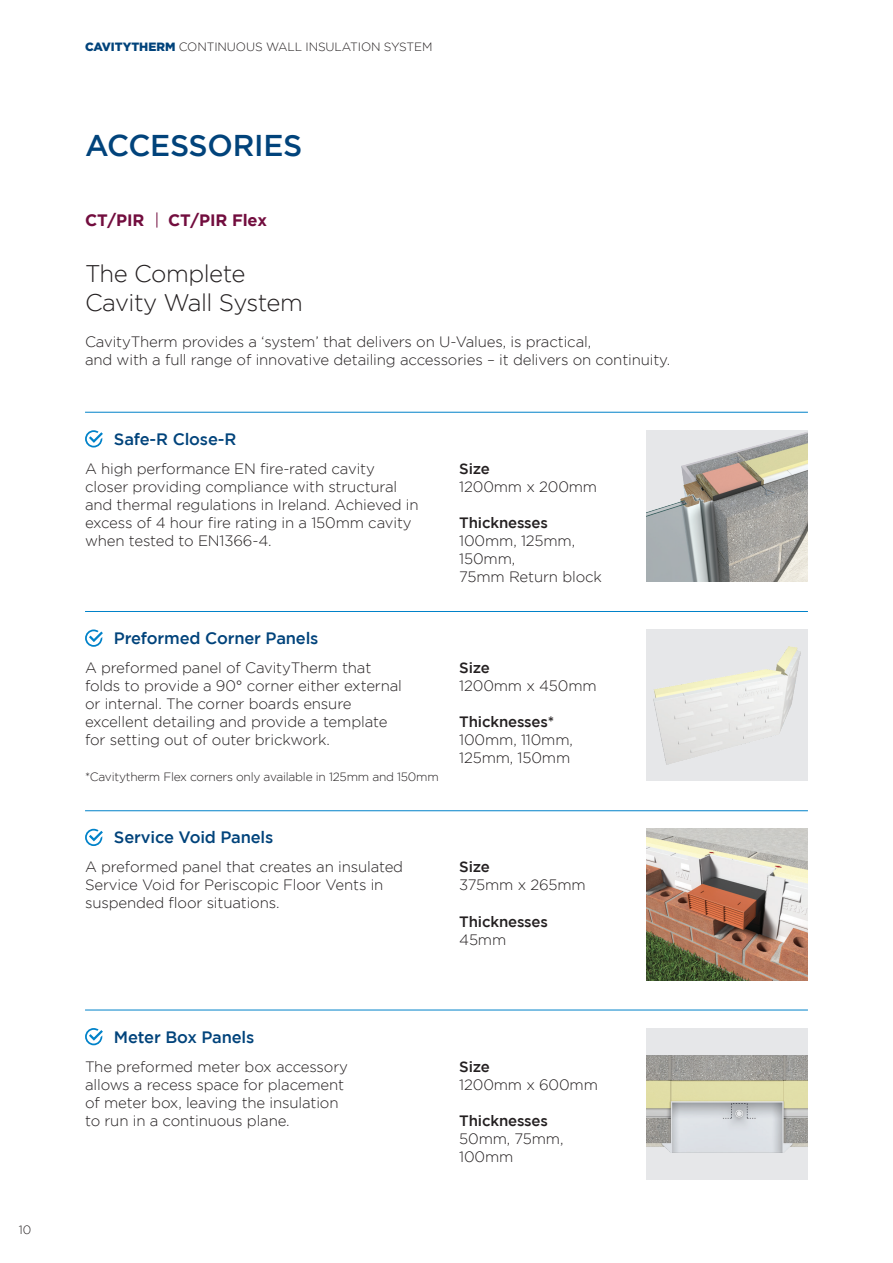
<style>
.page{position:relative;width:893px;height:1263px;background:#fff}
.page>*{position:absolute;margin:0;border:0;box-sizing:border-box;transform-origin:0 0}
.t1{font:500 30px "Gotham";letter-spacing:-.01em;color:#01437b}
.t2{font:300 24px "Gotham";letter-spacing:-.02em;color:#231f20}
.t3{font:500 16.5px "Gotham";letter-spacing:-.01em;color:#01437b}
.t4{font:700 16.5px "Gotham";letter-spacing:-.01em;color:#720d3e}
.t5{font:300 15px/18px "Gotham";letter-spacing:-.01em;color:#231f20}
.t6{font:500 15px "Gotham";letter-spacing:-.01em;color:#231f20}
.t7{font:300 12px "Gotham";letter-spacing:-.02em;color:#231f20}
.s1{font-weight:900;color:#01437b}
</style>
<div class="page">
<div style="left:646px;top:1028px;width:162px;height:152px;background:#e6e7e9"></div>
<img style="left:646px;top:1055px;width:162px;height:97px">
<img style="left:646px;top:430px;width:162px;height:152px">
<svg style="left:85px;top:430px;width:18px;height:17px"></svg>
<hr style="left:85px;top:412px;width:723px;height:1px;background:#0082c9">
<hr style="left:85px;top:611px;width:723px;height:1px;background:#0082c9">
<svg style="left:85px;top:629px;width:18px;height:18px"></svg>
<div style="left:646px;top:629px;width:162px;height:152px;background:#e6e7e9"></div>
<img style="left:654px;top:646px;width:146px;height:118px">
<hr style="left:85px;top:810px;width:723px;height:1px;background:#0082c9">
<svg style="left:85px;top:829px;width:18px;height:17px"></svg>
<img style="left:646px;top:829px;width:162px;height:151px">
<hr style="left:85px;top:1010px;width:723px;height:1px;background:#0082c9">
<svg style="left:85px;top:1028px;width:18px;height:17px"></svg>
<svg style="left:157px;top:212px;width:1px;height:16px"></svg>
<p class="t7" style="left:19px;top:1223px;width:14px">10</p>
<p class="t7" style="left:85px;top:40px;width:349px"><span class="s1">CAVITYTHERM</span> CONTINUOUS WALL INSULATION SYSTEM</p>
<p class="t1" style="left:85px;top:128px;width:219px">ACCESSORIES</p>
<p class="t4" style="left:85px;top:210px;width:61px">CT/PIR</p>
<p class="t4" style="left:168px;top:210px;width:100px">CT/PIR Flex</p>
<p class="t2" style="left:85px;top:260px;width:162px">The Complete</p>
<p class="t2" style="left:85px;top:289px;width:219px">Cavity Wall System</p>
<p class="t5" style="left:85px;top:332px;width:508px">CavityTherm provides a ‘system’ that delivers on U-Values, is practical,</p>
<p class="t5" style="left:85px;top:350px;width:587px">and with a full range of innovative detailing accessories – it delivers on continuity.</p>
<p class="t3" style="left:114px;top:430px;width:124px">Safe-R Close-R</p>
<p class="t5" style="left:85px;top:459px;width:335px">A high performance EN fire-rated cavity closer providing compliance with structural and thermal regulations in Ireland. Achieved in excess of 4 hour fire rating in a 150mm cavity when tested to EN1366-4.</p>
<p class="t3" style="left:114px;top:629px;width:206px">Preformed Corner Panels</p>
<p class="t6" style="left:459px;top:460px;width:32px">Size</p>
<p class="t5" style="left:459px;top:477px;width:139px">1200mm x 200mm</p>
<p class="t6" style="left:459px;top:514px;width:90px">Thicknesses</p>
<p class="t5" style="left:459px;top:531px;width:117px">100mm, 125mm,<br>150mm,</p>
<p class="t5" style="left:459px;top:567px;width:144px">75mm Return block</p>
<p class="t5" style="left:85px;top:659px;width:318px">A preformed panel of CavityTherm that folds to provide a 90° corner either external or internal. The corner boards ensure excellent detailing and provide a template for setting out of outer brickwork.</p>
<p class="t6" style="left:459px;top:659px;width:32px">Size</p>
<p class="t5" style="left:459px;top:677px;width:139px">1200mm x 450mm</p>
<p class="t6" style="left:459px;top:713px;width:97px">Thicknesses*</p>
<p class="t5" style="left:459px;top:731px;width:115px">100mm, 110mm,<br>125mm, 150mm</p>
<p class="t7" style="left:85px;top:770px;width:355px">*Cavitytherm Flex corners only available in 125mm and 150mm</p>
<p class="t3" style="left:114px;top:828px;width:161px">Service Void Panels</p>
<p class="t5" style="left:85px;top:858px;width:320px">A preformed panel that creates an insulated<br>Service Void for Periscopic Floor Vents in suspended floor situations.</p>
<p class="t6" style="left:459px;top:859px;width:32px">Size</p>
<p class="t5" style="left:459px;top:876px;width:128px">375mm x 265mm</p>
<p class="t6" style="left:459px;top:913px;width:90px">Thicknesses</p>
<p class="t5" style="left:459px;top:930px;width:49px">45mm</p>
<p class="t3" style="left:114px;top:1027px;width:142px">Meter Box Panels</p>
<p class="t5" style="left:85px;top:1057px;width:264px">The preformed meter box accessory allows a recess space for placement of meter box, leaving the insulation to run in a continuous plane.</p>
<p class="t6" style="left:459px;top:1058px;width:32px">Size</p>
<p class="t5" style="left:459px;top:1075px;width:140px">1200mm x 600mm</p>
<p class="t6" style="left:459px;top:1112px;width:90px">Thicknesses</p>
<p class="t5" style="left:459px;top:1129px;width:106px">50mm, 75mm,<br>100mm</p>
</div>
